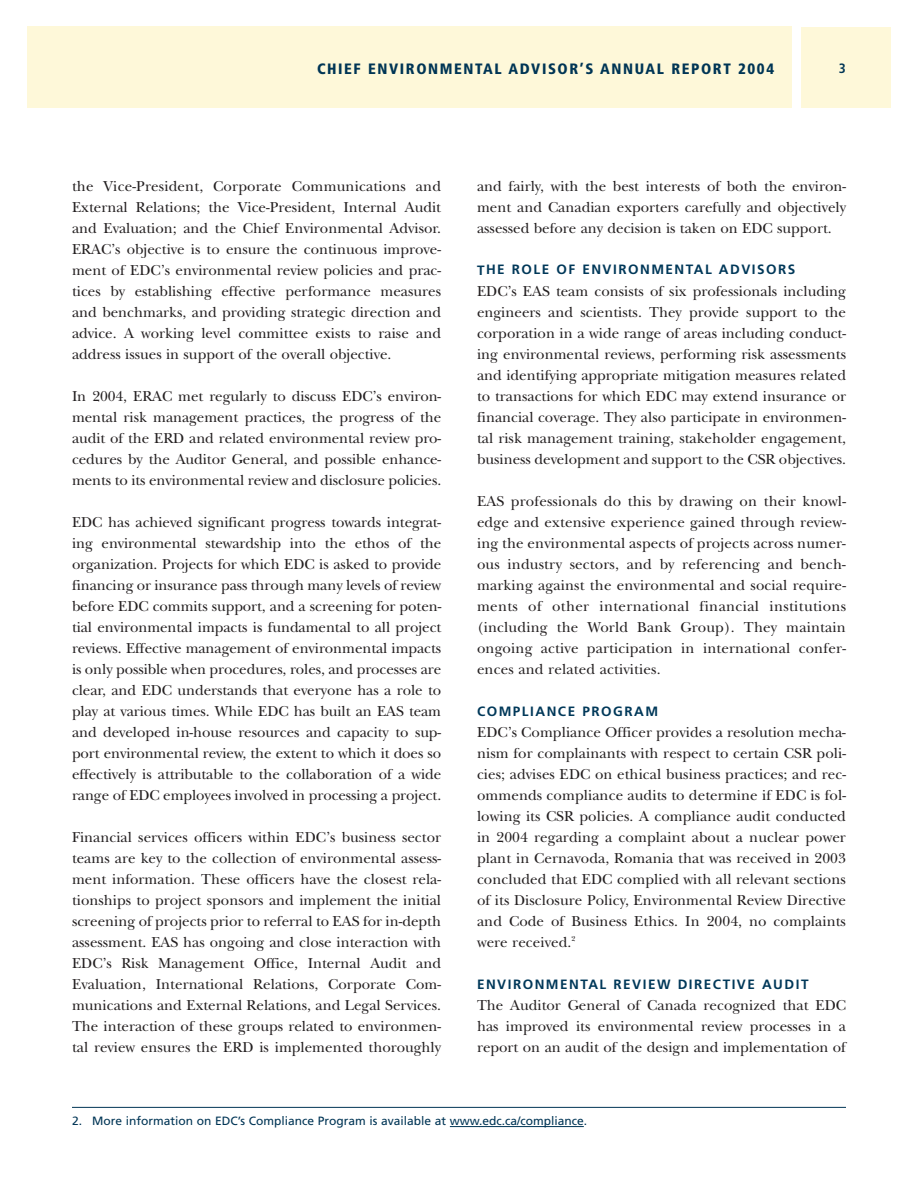
<style>
.page{position:relative;width:918px;height:1188px;background:#fff}
.page>*{position:absolute;margin:0;border:0;box-sizing:border-box;transform-origin:0 0}
.t1{font:15px/21px "New Baskerville";color:#231f20;text-align:justify}
.t2{font:900 condensed 15px "Frutiger";letter-spacing:.105em;color:#003555}
.t3{font:700 13.5px "Frutiger";letter-spacing:.11em;color:#003859}
.t4{font:700 condensed 13.5px "Frutiger";color:#003555}
.t5{font:12px "Frutiger";color:#003555}
</style>
<div class="page">
<div style="left:27px;top:27px;width:765px;height:81px;background:#fef8d9"></div>
<div style="left:801px;top:27px;width:90px;height:81px;background:#fef8d9"></div>
<hr style="left:450px;top:1126px;width:30px;height:1px;background:#003555">
<hr style="left:479px;top:1126px;width:105px;height:1px;background:#003555">
<hr style="left:72px;top:1107px;width:774px;height:1px;background:#003555">
<p class="t2" style="left:317px;top:63px;width:459px">CHIEF ENVIRONMENTAL ADVISOR’S ANNUAL REPORT 2004</p>
<p class="t4" style="left:839px;top:63px;width:9px">3</p>
<p class="t1" style="left:72px;top:177px;width:371px">the Vice-President, Corporate Communications and External Relations; the Vice-President, Internal Audit and Evaluation; and the Chief Environmental Advisor.<br>ERAC’s objective is to ensure the continuous improve&shy;ment of EDC’s environmental review policies and prac&shy;tices by establishing effective performance measures and benchmarks, and providing strategic direction and advice. A working level committee exists to raise and address issues in support of the overall objective.</p>
<p class="t1" style="left:72px;top:387px;width:371px">In 2004, ERAC met regularly to discuss EDC’s environ&shy;mental risk management practices, the progress of the audit of the ERD and related environmental review pro&shy;cedures by the Auditor General, and possible enhance&shy;ments to its environmental review and disclosure policies.</p>
<p class="t1" style="left:72px;top:513px;width:371px">EDC has achieved significant progress towards integrat&shy;ing environmental stewardship into the ethos of the organization. Projects for which EDC is asked to provide financing or insurance pass through many levels of review before EDC commits support, and a screening for poten&shy;tial environmental impacts is fundamental to all project reviews. Effective management of environmental impacts is only possible when procedures, roles, and processes are clear, and EDC understands that everyone has a role to play at various times. While EDC has built an EAS team and developed in-house resources and capacity to sup&shy;port environmental review, the extent to which it does so effectively is attributable to the collaboration of a wide range of EDC employees involved in processing a project.</p>
<p class="t1" style="left:72px;top:828px;width:371px">Financial services officers within EDC’s business sector teams are key to the collection of environmental assess&shy;ment information. These officers have the closest rela&shy;tionships to project sponsors and implement the initial screening of projects prior to referral to EAS for in-depth assessment. EAS has ongoing and close interaction with EDC’s Risk Management Office, Internal Audit and Evaluation, International Relations, Corporate Com&shy;munications and External Relations, and Legal Services.<br>The interaction of these groups related to environmen&shy;tal review ensures the ERD is implemented thoroughly</p>
<p class="t1" style="left:477px;top:177px;width:371px">and fairly, with the best interests of both the environ&shy;ment and Canadian exporters carefully and objectively assessed before any decision is taken on EDC support.</p>
<p class="t3" style="left:477px;top:264px;width:320px">THE ROLE OF ENVIRONMENTAL ADVISORS</p>
<p class="t1" style="left:477px;top:282px;width:371px">EDC’s EAS team consists of six professionals including engineers and scientists. They provide support to the corporation in a wide range of areas including conduct&shy;ing environmental reviews, performing risk assessments and identifying appropriate mitigation measures related to transactions for which EDC may extend insurance or financial coverage. They also participate in environmen&shy;tal risk management training, stakeholder engagement, business development and support to the CSR objectives.</p>
<p class="t1" style="left:477px;top:492px;width:371px">EAS professionals do this by drawing on their knowl&shy;edge and extensive experience gained through review&shy;ing the environmental aspects of projects across numer&shy;ous industry sectors, and by referencing and bench&shy;marking against the environmental and social require&shy;ments of other international financial institutions (including the World Bank Group). They maintain ongoing active participation in international confer&shy;ences and related activities.</p>
<p class="t3" style="left:477px;top:705px;width:183px">COMPLIANCE PROGRAM</p>
<p class="t1" style="left:477px;top:723px;width:371px">EDC’s Compliance Officer provides a resolution mecha&shy;nism for complainants with respect to certain CSR poli&shy;cies; advises EDC on ethical business practices; and rec&shy;ommends compliance audits to determine if EDC is fol&shy;lowing its CSR policies. A compliance audit conducted in 2004 regarding a complaint about a nuclear power plant in Cernavoda, Romania that was received in 2003 concluded that EDC complied with all relevant sections of its Disclosure Policy, Environmental Review Directive and Code of Business Ethics. In 2004, no complaints were received.<sup>2</sup></p>
<p class="t3" style="left:477px;top:978px;width:333px">ENVIRONMENTAL REVIEW DIRECTIVE AUDIT</p>
<p class="t1" style="left:477px;top:996px;width:371px">The Auditor General of Canada recognized that EDC has improved its environmental review processes in a report on an audit of the design and implementation of</p>
<p class="t5" style="left:72px;top:1116px;width:517px">2. More information on EDC’s Compliance Program is available at www.edc.ca/compliance.</p>
</div>
